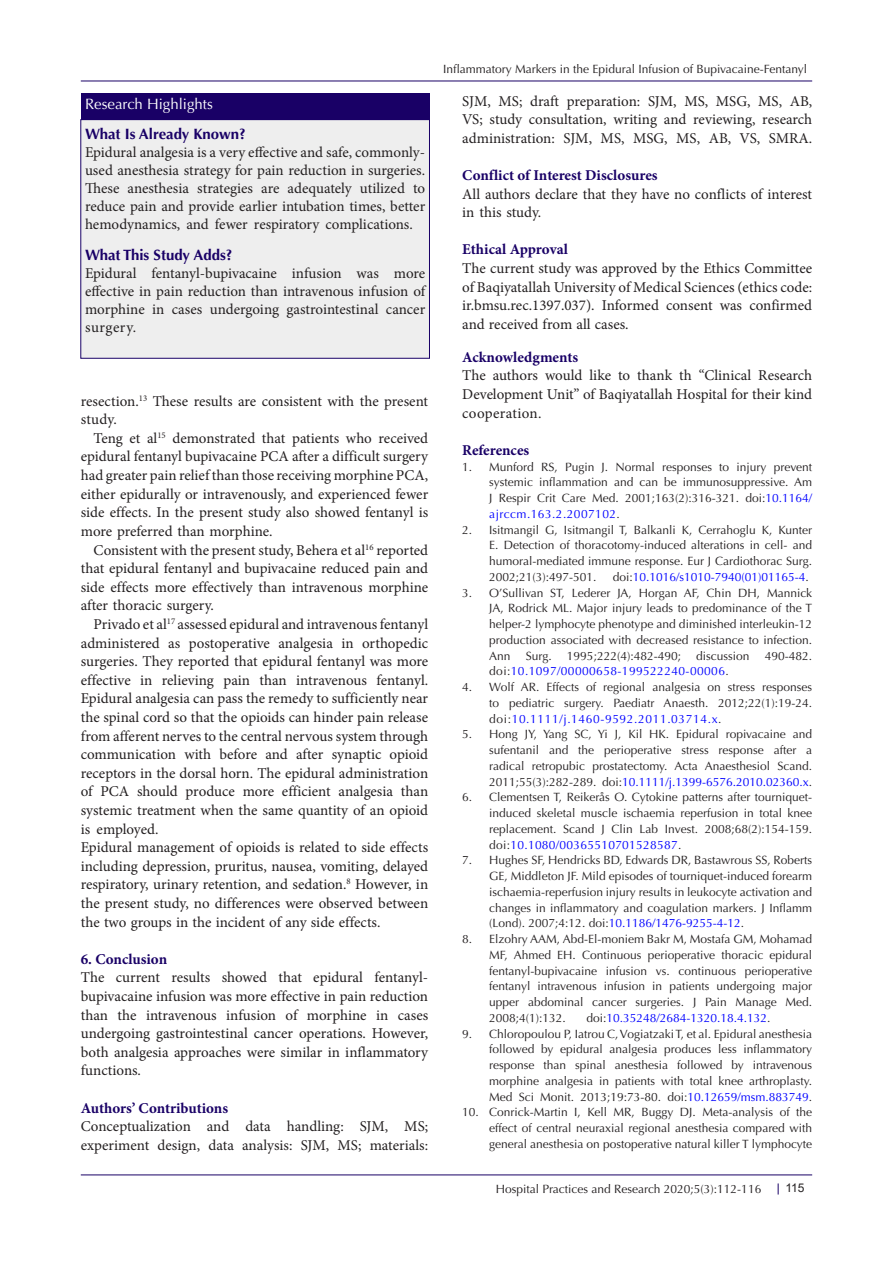
<style>
.page{position:relative;width:893px;height:1263px;background:#fff}
.page>*{position:absolute;margin:0;border:0;box-sizing:border-box;transform-origin:0 0}
.t1{font:15px/18.6px "Minion Pro";color:#231f20;text-align:justify}
.t2{font:700 15px "Minion Pro";color:#190066}
.t3{font:700 15px "Optima LT Std";color:#190066}
.t4{font:15px "Optima LT Std";color:#fff}
.t5{font:12px/15.8px "Optima LT Std";color:#231f20;text-align:justify}
.t6{font:12px "Optima LT Std";color:#00f}
.t7{font:12px "Optima LT Std";letter-spacing:.035em;color:#00f}
.t8{font:12px "Arial";color:#231f20}
.s1{color:#00f}
.s2{color:#231f20}
</style>
<div class="page">
<hr style="left:81px;top:81px;width:731px;height:1px;background:#190066">
<hr style="left:81px;top:1175px;width:731px;height:1px;background:#190066">
<div style="left:81px;top:120px;width:348px;height:238px;background:#eee"></div>
<div style="left:81px;top:94px;width:348px;height:26px;background:#190066"></div>
<p class="t4" style="left:85px;top:95px;width:129px">Research Highlights</p>
<p class="t3" style="left:85px;top:125px;width:162px">What Is Already Known?</p>
<p class="t1" style="left:85px;top:143px;width:342px;line-height:18px">Epidural analgesia is a very effective and safe, commonly&shy;used anesthesia strategy for pain reduction in surgeries.<br>These anesthesia strategies are adequately utilized to reduce pain and provide earlier intubation times, better hemodynamics, and fewer respiratory complications.</p>
<p class="t3" style="left:85px;top:246px;width:149px">What This Study Adds?</p>
<p class="t1" style="left:85px;top:264px;width:342px;line-height:18px">Epidural fentanyl-bupivacaine infusion was more effective in pain reduction than intravenous infusion of morphine in cases undergoing gastrointestinal cancer surgery.</p>
<p class="t1" style="left:81px;top:392px;width:349px">resection.<sup>13</sup> These results are consistent with the present study.</p>
<p class="t1" style="left:81px;top:429px;width:349px;text-indent:13px">Teng et al<sup>15</sup> demonstrated that patients who received epidural fentanyl bupivacaine PCA after a difficult surgery had greater pain relief than those receiving morphine PCA, either epidurally or intravenously, and experienced fewer side effects. In the present study also showed fentanyl is more preferred than morphine.</p>
<p class="t1" style="left:81px;top:540px;width:349px;text-indent:13px">Consistent with the present study, Behera et al<sup>16</sup> reported that epidural fentanyl and bupivacaine reduced pain and side effects more effectively than intravenous morphine after thoracic surgery.</p>
<p class="t1" style="left:81px;top:615px;width:349px;text-indent:13px">Privado et al<sup>17</sup> assessed epidural and intravenous fentanyl administered as postoperative analgesia in orthopedic surgeries. They reported that epidural fentanyl was more effective in relieving pain than intravenous fentanyl.<br>Epidural analgesia can pass the remedy to sufficiently near the spinal cord so that the opioids can hinder pain release from afferent nerves to the central nervous system through communication with before and after synaptic opioid receptors in the dorsal horn. The epidural administration of PCA should produce more efficient analgesia than systemic treatment when the same quantity of an opioid is employed.</p>
<p class="t1" style="left:81px;top:838px;width:349px">Epidural management of opioids is related to side effects including depression, pruritus, nausea, vomiting, delayed respiratory, urinary retention, and sedation.<sup>8</sup> However, in the present study, no differences were observed between the two groups in the incident of any side effects.</p>
<p class="t2" style="left:81px;top:948px;width:88px">6. Conclusion</p>
<p class="t1" style="left:81px;top:968px;width:349px">The current results showed that epidural fentanyl&shy;bupivacaine infusion was more effective in pain reduction than the intravenous infusion of morphine in cases undergoing gastrointestinal cancer operations. However, both analgesia approaches were similar in inflammatory functions.</p>
<p class="t2" style="left:81px;top:1097px;width:149px">Authors’ Contributions</p>
<p class="t1" style="left:81px;top:1117px;width:349px">Conceptualization and data handling: SJM, MS; experiment design, data analysis: SJM, MS; materials:</p>
<p class="t5" style="left:443px;top:61px;width:366px">Inflammatory Markers in the Epidural Infusion of Bupivacaine-Fentanyl</p>
<p class="t1" style="left:462px;top:91px;width:351px">SJM, MS; draft preparation: SJM, MS, MSG, MS, AB, VS; study consultation, writing and reviewing, research administration: SJM, MS, MSG, MS, AB, VS, SMRA.</p>
<p class="t2" style="left:462px;top:165px;width:197px">Conflict of Interest Disclosures</p>
<p class="t1" style="left:462px;top:184px;width:351px">All authors declare that they have no conflicts of interest in this study.</p>
<p class="t2" style="left:462px;top:239px;width:107px">Ethical Approval</p>
<p class="t1" style="left:462px;top:259px;width:351px">The current study was approved by the Ethics Committee of Baqiyatallah University of Medical Sciences (ethics code: ir.bmsu.rec.1397.037). Informed consent was confirmed and received from all cases.</p>
<p class="t2" style="left:462px;top:346px;width:118px">Acknowledgments</p>
<p class="t1" style="left:462px;top:366px;width:351px">The authors would like to thank th “Clinical Research Development Unit” of Baqiyatallah Hospital for their kind cooperation.</p>
<p class="t2" style="left:462px;top:439px;width:69px">References</p>
<p class="t5" style="left:489px;top:459px;width:324px;text-indent:-27px">1. Munford RS, Pugin J. Normal responses to injury prevent systemic inflammation and can be immunosuppressive. Am J Respir Crit Care Med. 2001;163(2):316-321. doi:<span class="s1">10.1164/ ajrccm.163.2.2007102</span>.</p>
<p class="t5" style="left:489px;top:522px;width:324px;text-indent:-27px">2. Isitmangil G, Isitmangil T, Balkanli K, Cerrahoglu K, Kunter E. Detection of thoracotomy-induced alterations in cell- and humoral-mediated immune response. Eur J Cardiothorac Surg.<br>2002;21(3):497-501.</p>
<p class="t6" style="left:613px;top:570px;width:198px"><span class="s2">doi:</span>10.1016/s1010-7940(01)01165-4<span class="s2">.</span></p>
<p class="t5" style="left:489px;top:585px;width:324px;text-indent:-27px">3. O’Sullivan ST, Lederer JA, Horgan AF, Chin DH, Mannick JA, Rodrick ML. Major injury leads to predominance of the T helper-2 lymphocyte phenotype and diminished interleukin-12 production associated with decreased resistance to infection.<br>Ann</p>
<p class="t5" style="left:526px;top:648px;width:28px">Surg.</p>
<p class="t5" style="left:567px;top:648px;width:116px">1995;222(4):482-490;</p>
<p class="t5" style="left:696px;top:648px;width:55px">discussion</p>
<p class="t5" style="left:765px;top:648px;width:49px">490-482.</p>
<p class="t7" style="left:489px;top:664px;width:241px"><span class="s2">doi:</span>10.1097/00000658-199522240-00006<span class="s2">.</span></p>
<p class="t5" style="left:489px;top:679px;width:324px;text-indent:-27px">4. Wolf AR. Effects of regional analgesia on stress responses to pediatric surgery. Paediatr Anaesth. 2012;22(1):19-24. doi:<span class="s1">10.1111/j.1460-9592.2011.03714.x</span>.</p>
<p class="t5" style="left:489px;top:726px;width:324px;text-indent:-27px">5. Hong JY, Yang SC, Yi J, Kil HK. Epidural ropivacaine and sufentanil and the perioperative stress response after a radical retropubic prostatectomy. Acta Anaesthesiol Scand.<br>2011;55(3):282-289. doi:<span class="s1">10.1111/j.1399-6576.2010.02360.x</span>.</p>
<p class="t5" style="left:489px;top:789px;width:324px;text-indent:-27px">6. Clementsen T, Reikerås O. Cytokine patterns after tourniquet&shy;induced skeletal muscle ischaemia reperfusion in total knee replacement. Scand J Clin Lab Invest. 2008;68(2):154-159. doi:<span class="s1">10.1080/00365510701528587</span>.</p>
<p class="t5" style="left:489px;top:852px;width:324px;text-indent:-27px">7. Hughes SF, Hendricks BD, Edwards DR, Bastawrous SS, Roberts GE, Middleton JF. Mild episodes of tourniquet-induced forearm ischaemia-reperfusion injury results in leukocyte activation and changes in inflammatory and coagulation markers. J Inflamm (Lond). 2007;4:12. doi:<span class="s1">10.1186/1476-9255-4-12</span>.</p>
<p class="t5" style="left:489px;top:931px;width:324px;text-indent:-27px">8. Elzohry AAM, Abd-El-moniem Bakr M, Mostafa GM, Mohamad MF, Ahmed EH. Continuous perioperative thoracic epidural fentanyl-bupivacaine infusion vs. continuous perioperative fentanyl intravenous infusion in patients undergoing major upper abdominal cancer surgeries. J Pain Manage Med.<br>2008;4(1):132.</p>
<p class="t6" style="left:586px;top:1011px;width:186px"><span class="s2">doi:</span>10.35248/2684-1320.18.4.132<span class="s2">.</span></p>
<p class="t5" style="left:489px;top:1026px;width:324px;text-indent:-27px">9. Chloropoulou P, Iatrou C, Vogiatzaki T, et al. Epidural anesthesia followed by epidural analgesia produces less inflammatory response than spinal anesthesia followed by intravenous morphine analgesia in patients with total knee arthroplasty.<br>Med Sci Monit. 2013;19:73-80. doi:<span class="s1">10.12659/msm.883749</span>.</p>
<p class="t5" style="left:489px;top:1104px;width:324px;text-indent:-27px">10. Conrick-Martin I, Kell MR, Buggy DJ. Meta-analysis of the effect of central neuraxial regional anesthesia compared with general anesthesia on postoperative natural killer T lymphocyte</p>
<p class="t5" style="left:496px;top:1181px;width:267px">Hospital Practices and Research 2020;5(3):112-116</p>
<p class="t8" style="left:785px;top:1180px;width:21px">115</p>
</div>
